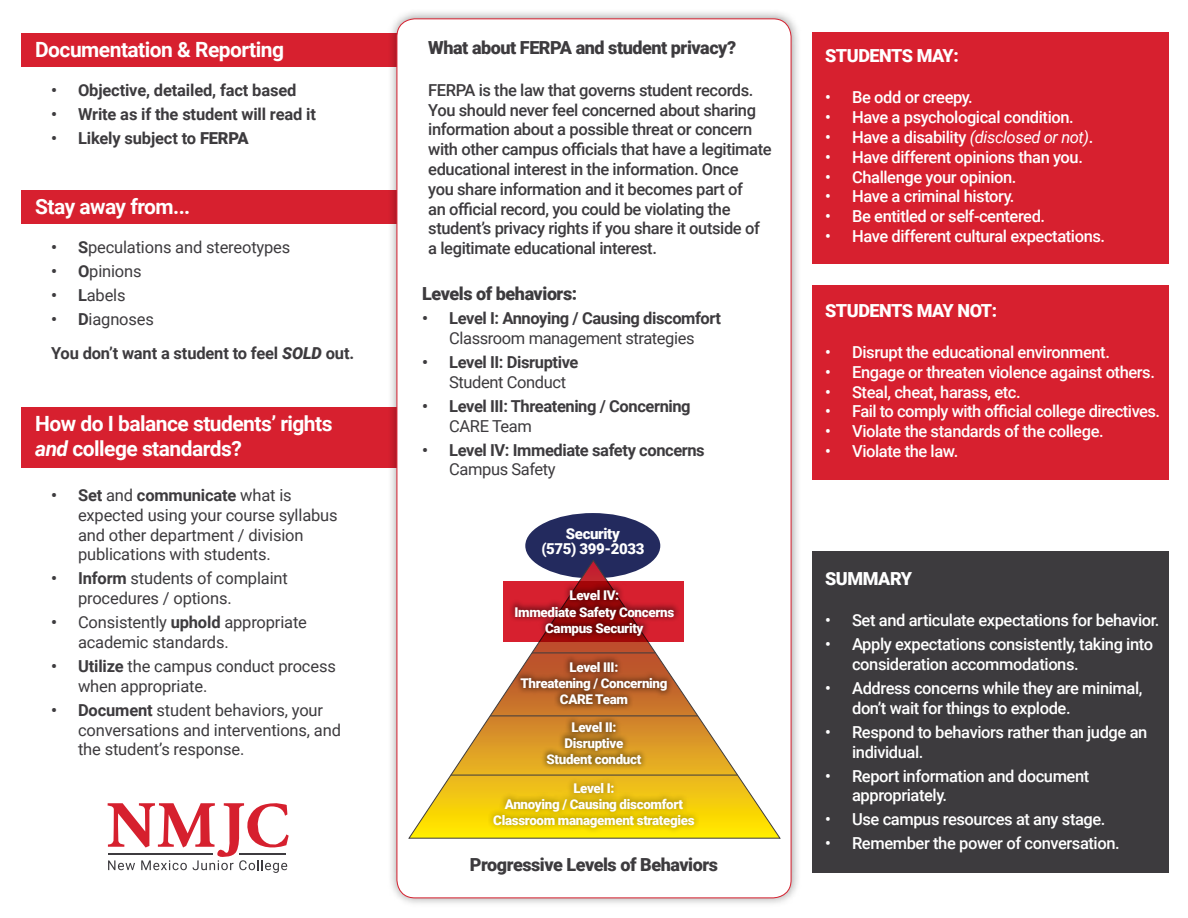
<style>
.page{position:relative;width:1188px;height:918px;background:#fff}
.page>*{position:absolute;margin:0;border:0;box-sizing:border-box;transform-origin:0 0}
.t1{font:700 21px/25.2px "Roboto";letter-spacing:-.025em;color:#fff}
.t2{font:900 18px "Roboto";letter-spacing:-.025em;color:#3d3b3e}
.t3{font:900 18px "Roboto";letter-spacing:-.025em;color:#fff}
.t4{font:500 16.5px/19.8px "Roboto";letter-spacing:-.025em;color:#fff}
.t5{font:16.5px/19.8px "Roboto";letter-spacing:-.01em;color:#3d3b3e}
.t6{font:500 16.5px/19.8px "Roboto";letter-spacing:-.025em;color:#3d3b3e}
.t7{font:700 16.5px/33.9px "Roboto";letter-spacing:-.025em;color:#3d3b3e}
.t8{font:900 15px/15px "Roboto";letter-spacing:-.025em;color:#fff;text-align:center}
.t9{font:900 13.35px/16px "Roboto";letter-spacing:-.025em;color:#fff;text-align:center}
.s1{font-weight:900}
.s2{font-weight:700}
.s3{font-weight:400}
.s4{font-weight:900;font-style:italic}
.s5{font-style:italic}
.s6{font-weight:400;font-style:italic}
</style>
<div class="page">
<div style="left:812px;top:33px;width:357px;height:231px;background:#d7202f"></div>
<div style="left:812px;top:285px;width:357px;height:194px;background:#d7202f"></div>
<div style="left:812px;top:551px;width:357px;height:322px;background:#3d3b3e"></div>
<div style="left:21px;top:33px;width:388px;height:34px;background:#d7202f"></div>
<div style="left:21px;top:191px;width:388px;height:33px;background:#d7202f"></div>
<div style="left:21px;top:408px;width:388px;height:60px;background:#d7202f"></div>
<div style="left:387px;top:9px;width:414px;height:898px;background:#000;opacity:.4"></div>
<div style="left:397px;top:19px;width:394px;height:879px;background:#fff;border-radius:18px"></div>
<div style="left:525px;top:513px;width:135px;height:65px;background:#232a5e;border-radius:50%"></div>
<svg style="left:108px;top:803px;width:181px;height:70px"></svg>
<hr style="left:108px;top:853px;width:104px;height:2px;background:#3d3b3f">
<hr style="left:239px;top:853px;width:47px;height:2px;background:#3d3b3f">
<svg style="left:408px;top:560px;width:373px;height:279px"></svg>
<div style="left:503px;top:582px;width:181px;height:60px;background:#d7202f"></div>
<div style="left:487px;top:777px;width:213px;height:57px;background:#000;opacity:.4"></div>
<div style="left:540px;top:716px;width:108px;height:54px;background:#000;opacity:.4"></div>
<div style="left:514px;top:655px;width:159px;height:56px;background:#000;opacity:.4"></div>
<div style="left:509px;top:583px;width:172px;height:59px;background:#000;opacity:.4"></div>
<hr style="left:451px;top:775px;width:287px;height:1px;background:#3d3b3e">
<hr style="left:490px;top:716px;width:208px;height:1px;background:#3d3b3e">
<hr style="left:532px;top:653px;width:123px;height:1px;background:#3d3b3e">
<p class="t1" style="left:35px;top:36px;width:250px">Documentation &amp; Reporting</p>
<p class="t7" style="left:51px;top:72px;width:247px">• Objective, detailed, fact based</p>
<p class="t7" style="left:51px;top:96px;width:266px">• Write as if the student will read it</p>
<p class="t7" style="left:51px;top:120px;width:199px">• Likely subject to <span class="s1">FERPA</span></p>
<p class="t1" style="left:35px;top:193px;width:157px">Stay away from...</p>
<p class="t5" style="left:51px;top:237px;width:241px"><span class="s2">• S</span>peculations and stereotypes</p>
<p class="t5" style="left:51px;top:261px;width:92px"><span class="s2">• O</span>pinions</p>
<p class="t5" style="left:51px;top:285px;width:76px"><span class="s2">• L</span>abels</p>
<p class="t7" style="left:51px;top:302px;width:305px">• D<span class="s3">iagnoses<br></span>You don’t want a student to feel <span class="s4">SOLD</span> out.</p>
<p class="t1" style="left:35px;top:410px;width:299px">How do I balance students’ rights <span class="s5">and</span> college standards?</p>
<p class="t5" style="left:78px;top:485px;width:261px;text-indent:-27px"><span class="s2">• Set</span> and <span class="s2">communicate</span> what is expected using your course syllabus and other department / division publications with students.</p>
<p class="t5" style="left:78px;top:568px;width:211px;text-indent:-27px"><span class="s2">• Inform</span> students of complaint procedures / options.</p>
<p class="t5" style="left:78px;top:612px;width:230px;text-indent:-27px"><span class="s2">•</span> Consistently <span class="s2">uphold</span> appropriate academic standards.</p>
<p class="t5" style="left:78px;top:656px;width:259px;text-indent:-27px"><span class="s2">• Utilize</span> the campus conduct process when appropriate.</p>
<p class="t5" style="left:78px;top:699px;width:264px;text-indent:-27px"><span class="s2">• Document</span> student behaviors, your conversations and interventions, and the student’s response.</p>
<p class="t2" style="left:428px;top:35px;width:310px">What about FERPA and student privacy?</p>
<p class="t6" style="left:428px;top:80px;width:345px">FERPA is the law that governs student records.<br>You should never feel concerned about sharing information about a possible threat or concern with other campus officials that have a legitimate educational interest in the information. Once<br>you share information and it becomes part of<br>an official record, you could be violating the student’s privacy rights if you share it outside of a legitimate educational interest.</p>
<p class="t2" style="left:422px;top:281px;width:156px">Levels of behaviors:</p>
<p class="t7" style="left:422px;top:301px;width:300px">• Level I: Annoying / Causing discomfort</p>
<p class="t5" style="left:449px;top:328px;width:247px">Classroom management strategies</p>
<p class="t7" style="left:422px;top:345px;width:158px">• Level II: Disruptive</p>
<p class="t5" style="left:449px;top:371px;width:118px">Student Conduct</p>
<p class="t7" style="left:422px;top:388px;width:270px">• Level III: Threatening / Concerning</p>
<p class="t5" style="left:449px;top:415px;width:84px">CARE Team</p>
<p class="t7" style="left:422px;top:432px;width:284px">• Level IV: Immediate safety concerns</p>
<p class="t5" style="left:449px;top:459px;width:108px">Campus Safety</p>
<p class="t8" style="left:541px;top:526px;width:105px">Security<br>(575) 399-2033</p>
<p class="t9" style="left:514px;top:587px;width:161px">Level IV:<br>Immediate Safety Concerns<br>Campus Security</p>
<p class="t9" style="left:520px;top:659px;width:148px">Level III:<br>Threatening / Concerning<br>CARE Team</p>
<p class="t9" style="left:547px;top:719px;width:96px">Level II:<br>Disruptive<br>Student conduct</p>
<p class="t9" style="left:493px;top:779px;width:203px">Level I:<br>Annoying / Causing discomfort<br>Classroom management strategies</p>
<p class="t2" style="left:470px;top:852px;width:250px">Progressive Levels of Behaviors</p>
<p class="t3" style="left:825px;top:43px;width:135px">STUDENTS MAY:</p>
<p class="t4" style="left:825px;top:87px;width:149px">• Be odd or creepy.</p>
<p class="t4" style="left:825px;top:107px;width:250px">• Have a psychological condition.</p>
<p class="t4" style="left:825px;top:127px;width:270px">• Have a disability <span class="s6">(disclosed or not)</span>.</p>
<p class="t4" style="left:825px;top:146px;width:259px">• Have different opinions than you.</p>
<p class="t4" style="left:825px;top:166px;width:193px">• Challenge your opinion.</p>
<p class="t4" style="left:825px;top:186px;width:191px">• Have a criminal history.</p>
<p class="t4" style="left:825px;top:206px;width:222px">• Be entitled or self-centered.</p>
<p class="t4" style="left:825px;top:226px;width:282px">• Have different cultural expectations.</p>
<p class="t3" style="left:825px;top:298px;width:174px">STUDENTS MAY NOT:</p>
<p class="t4" style="left:825px;top:342px;width:286px">• Disrupt the educational environment.</p>
<p class="t4" style="left:825px;top:361px;width:331px">• Engage or threaten violence against others.</p>
<p class="t4" style="left:825px;top:381px;width:197px">• Steal, cheat, harass, etc.</p>
<p class="t4" style="left:825px;top:401px;width:337px">• Fail to comply with official college directives.</p>
<p class="t4" style="left:825px;top:421px;width:280px">• Violate the standards of the college.</p>
<p class="t4" style="left:825px;top:441px;width:135px">• Violate the law.</p>
<p class="t3" style="left:825px;top:566px;width:89px">SUMMARY</p>
<p class="t4" style="left:825px;top:610px;width:336px">• Set and articulate expectations for behavior.</p>
<p class="t4" style="left:852px;top:634px;width:302px;text-indent:-27px">• Apply expectations consistently, taking into consideration accommodations.</p>
<p class="t4" style="left:852px;top:678px;width:292px;text-indent:-27px">• Address concerns while they are minimal, don’t wait for things to explode.</p>
<p class="t4" style="left:852px;top:721px;width:297px;text-indent:-27px">• Respond to behaviors rather than judge an individual.</p>
<p class="t4" style="left:852px;top:765px;width:239px;text-indent:-27px">• Report information and document appropriately.</p>
<p class="t4" style="left:825px;top:809px;width:282px">• Use campus resources at any stage.</p>
<p class="t4" style="left:825px;top:833px;width:296px">• Remember the power of conversation.</p>
</div>
